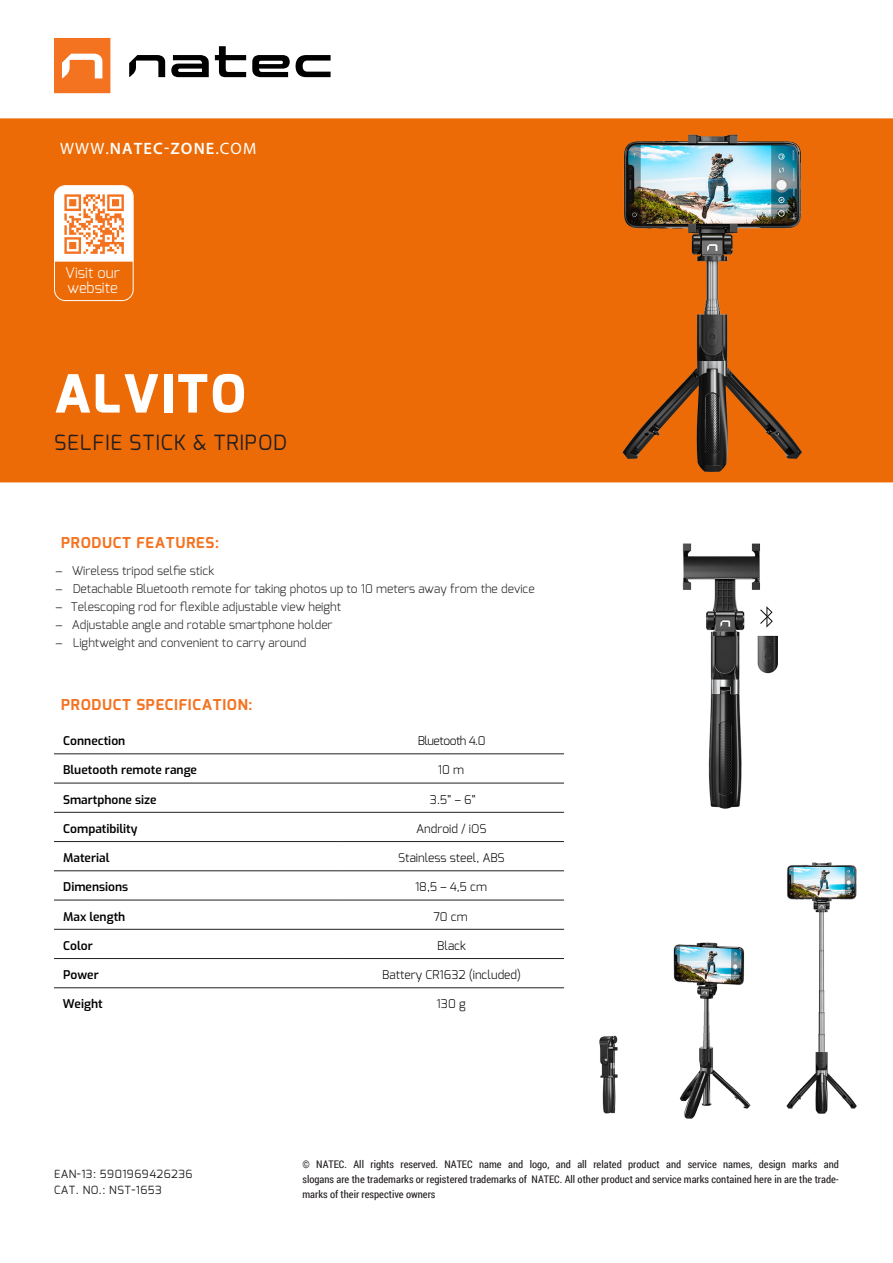
<style>
.page{position:relative;width:893px;height:1263px;background:#fff}
.page>*{position:absolute;margin:0;border:0;box-sizing:border-box;transform-origin:0 0}
.t1{font:800 52.5px "Exo";letter-spacing:.04em;color:#fff}
.t2{font:21px "Exo";letter-spacing:.04em;color:#231f20}
.t3{font:600 16.5px "Myriad Pro";letter-spacing:.07em;color:#fff}
.Header_in_TEXT_2{font:700 15px "Exo";letter-spacing:.05em;color:#f47321}
.t4{font:300 14.7px/14.5px "Exo";color:#fff}
.t5{font:300 12px "Exo";color:#231f20}
.t6{font:600 12px "Exo";color:#000}
.t7{font:300 12px "Exo";color:#000}
.t8{font:300 12px "Exo";letter-spacing:-.04em;color:#000}
.t9{font:11.25px "Exo";letter-spacing:.04em;color:#231f20}
.Stopka{font:10.5px/15px "Roboto Condensed";color:#231f20;text-align:justify}
.s1{font-weight:400}
.s2{font-family:"Myriad Pro";font-weight:400}
</style>
<div class="page">
<img style="left:0;top:37px;width:893px;height:1082px">
<svg style="left:171px;top:55px;width:38px;height:22px"></svg>
<svg style="left:215px;top:46px;width:31px;height:31px"></svg>
<svg style="left:296px;top:55px;width:35px;height:22px"></svg>
<svg style="left:129px;top:55px;width:36px;height:22px"></svg>
<svg style="left:252px;top:55px;width:38px;height:22px"></svg>
<svg style="left:54px;top:38px;width:56px;height:55px;background:#f58741"></svg>
<div style="left:54px;top:185px;width:80px;height:116px;border:1px solid #fff;border-radius:11px"></div>
<svg style="left:55px;top:186px;width:78px;height:76px"></svg>
<hr style="left:54px;top:753px;width:285px;height:1px;background:#231f20">
<hr style="left:339px;top:753px;width:225px;height:1px;background:#231f20">
<hr style="left:54px;top:783px;width:285px;height:1px;background:#231f20">
<hr style="left:339px;top:783px;width:225px;height:1px;background:#231f20">
<hr style="left:54px;top:812px;width:285px;height:1px;background:#231f20">
<hr style="left:339px;top:812px;width:225px;height:1px;background:#231f20">
<hr style="left:54px;top:841px;width:285px;height:1px;background:#231f20">
<hr style="left:339px;top:841px;width:225px;height:1px;background:#231f20">
<hr style="left:54px;top:870px;width:285px;height:1px;background:#231f20">
<hr style="left:339px;top:870px;width:225px;height:1px;background:#231f20">
<hr style="left:54px;top:900px;width:285px;height:1px;background:#231f20">
<hr style="left:339px;top:900px;width:225px;height:1px;background:#231f20">
<hr style="left:54px;top:929px;width:285px;height:1px;background:#231f20">
<hr style="left:339px;top:929px;width:225px;height:1px;background:#231f20">
<hr style="left:54px;top:958px;width:285px;height:1px;background:#231f20">
<hr style="left:339px;top:958px;width:225px;height:1px;background:#231f20">
<hr style="left:54px;top:987px;width:285px;height:1px;background:#231f20">
<hr style="left:339px;top:987px;width:225px;height:1px;background:#231f20">
<h3 class="t3" style="left:60px;top:138px;width:198px"><span class="s1">WWW.</span>NATEC-ZONE<span class="s1">.COM</span></h3>
<h3 class="t4" style="left:65px;top:265px;width:56px">Visit our website</h3>
<p class="t1" style="left:54px;top:360px;width:193px">ALVITO</p>
<p class="t2" style="left:54px;top:429px;width:234px">SELFIE STICK &amp; TRIPOD</p>
<p class="Header_in_TEXT_2" style="left:61px;top:532px;width:159px">PRODUCT FEATURES:</p>
<p class="t5" style="left:56px;top:562px;width:160px"><span class="s2">−</span> Wireless tripod selfie stick</p>
<p class="t5" style="left:56px;top:580px;width:481px"><span class="s2">−</span> Detachable Bluetooth remote for taking photos up to 10 meters away from the device</p>
<p class="t5" style="left:56px;top:598px;width:287px"><span class="s2">−</span> Telescoping rod for flexible adjustable view height</p>
<p class="t5" style="left:56px;top:616px;width:279px"><span class="s2">−</span> Adjustable angle and rotable smartphone holder</p>
<p class="t5" style="left:56px;top:634px;width:252px"><span class="s2">−</span> Lightweight and convenient to carry around</p>
<p class="Header_in_TEXT_2" style="left:61px;top:694px;width:193px">PRODUCT SPECIFICATION:</p>
<p class="t6" style="left:63px;top:732px;width:64px">Connection</p>
<p class="t8" style="left:418px;top:733px;width:69px">Bluetooth 4.0</p>
<p class="t6" style="left:63px;top:761px;width:135px">Bluetooth remote range</p>
<p class="t7" style="left:438px;top:762px;width:28px">10 m</p>
<p class="t6" style="left:63px;top:790px;width:95px">Smartphone size</p>
<p class="t7" style="left:430px;top:792px;width:48px">3.5” – 6”</p>
<p class="t6" style="left:63px;top:819px;width:76px">Compatibility</p>
<p class="t7" style="left:416px;top:821px;width:72px">Android / iOS</p>
<p class="t6" style="left:63px;top:849px;width:48px">Material</p>
<p class="t7" style="left:398px;top:850px;width:108px">Stainless steel, ABS</p>
<p class="t6" style="left:63px;top:878px;width:67px">Dimensions</p>
<p class="t7" style="left:415px;top:879px;width:74px">18,5 – 4,5 cm</p>
<p class="t6" style="left:63px;top:907px;width:64px">Max length</p>
<p class="t7" style="left:433px;top:909px;width:36px">70 cm</p>
<p class="t6" style="left:63px;top:936px;width:31px">Color</p>
<p class="t7" style="left:437px;top:938px;width:30px">Black</p>
<p class="t6" style="left:63px;top:966px;width:37px">Power</p>
<p class="t7" style="left:382px;top:967px;width:140px">Battery CR1632 (included)</p>
<p class="t6" style="left:63px;top:995px;width:42px">Weight</p>
<p class="t7" style="left:437px;top:996px;width:31px">130 g</p>
<p class="t9" style="left:54px;top:1166px;width:140px">EAN-13: 5901969426236</p>
<p class="t9" style="left:54px;top:1182px;width:109px">CAT. NO.: NST-1653</p>
<p class="Stopka" style="left:302px;top:1156px;width:538px">© NATEC. All rights reserved. NATEC name and logo, and all related product and service names, design marks and slogans are the trademarks or registered trademarks of NATEC. All other product and service marks contained here in are the trade&shy;marks of their respective owners</p>
</div>
